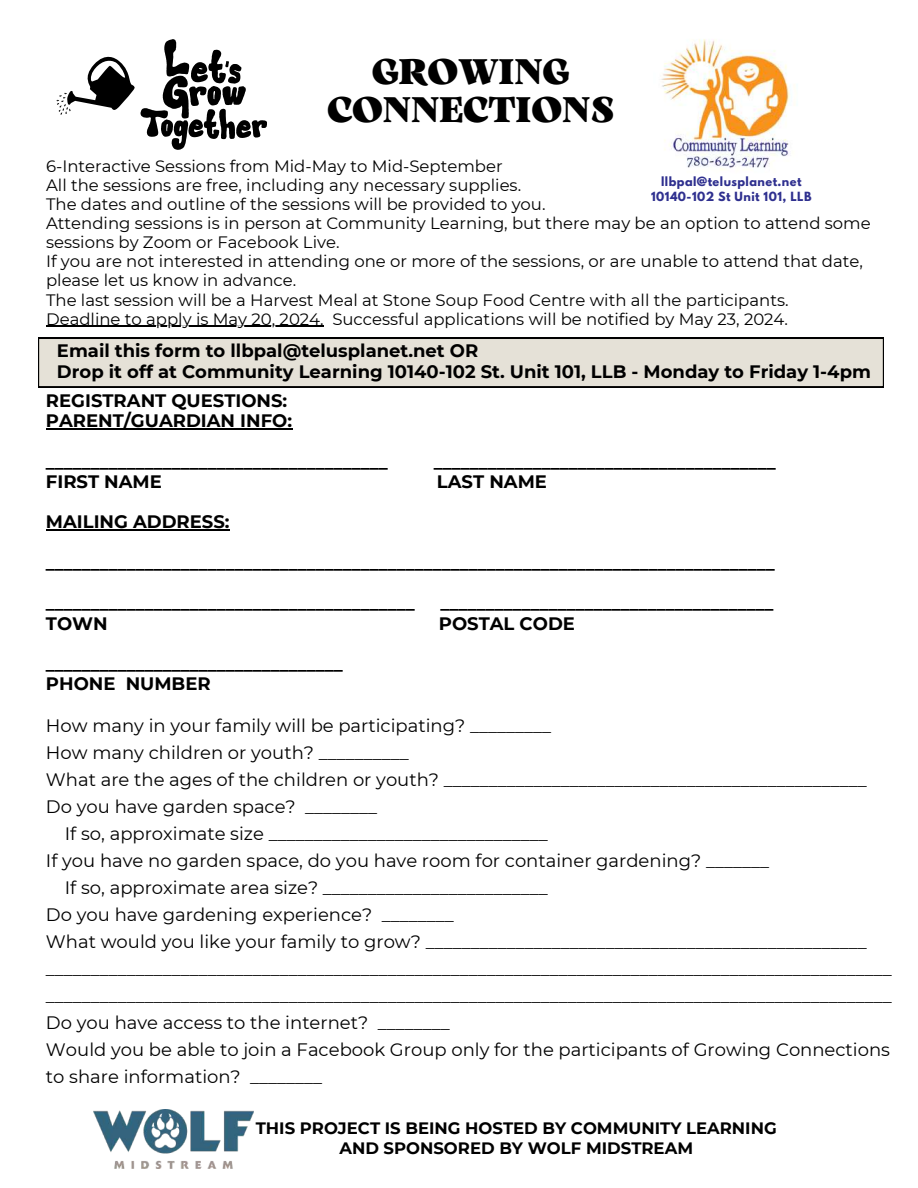
<style>
.page{position:relative;width:918px;height:1188px;background:#fff}
.page>*{position:absolute;margin:0;border:0;box-sizing:border-box;transform-origin:0 0}
.t1{font:800 35.4px/37.2px "Arsenica Antiqua";color:#000;text-align:center}
.t2{font:18px "Montserrat";color:#000}
.t3{font:700 18px/20.2px "Montserrat";color:#000}
.t4{font:16.5px/19.2px "Montserrat";color:#000}
.t5{font:700 16.5px/19.2px "Montserrat";color:#000;text-align:center}
.t6{font:700 11.25px/15.3px "League Spartan";letter-spacing:.04em;color:#2f308f;text-align:center}
</style>
<div class="page">
<svg style="left:56px;top:39px;width:211px;height:110px"></svg>
<img style="left:93px;top:1110px;width:160px;height:58px">
<hr style="left:46px;top:326px;width:278px;height:1px;background:#000">
<hr style="left:46px;top:428px;width:246px;height:1px;background:#000">
<hr style="left:46px;top:529px;width:184px;height:2px;background:#000">
<img style="left:661px;top:39px;width:129px;height:131px">
<div style="left:38px;top:338px;width:846px;height:49px;background:#e5e1d7"></div>
<h1 class="t1" style="left:327px;top:56px;width:288px">GROWING<br>CONNECTIONS</h1>
<p class="t4" style="left:46px;top:156px;width:826px">6-Interactive Sessions from Mid-May to Mid-September<br>All the sessions are free, including any necessary supplies.<br>The dates and outline of the sessions will be provided to you.<br>Attending sessions is in person at Community Learning, but there may be an option to attend some sessions by Zoom or Facebook Live.<br>If you are not interested in attending one or more of the sessions, or are unable to attend that date, please let us know in advance.<br>The last session will be a Harvest Meal at Stone Soup Food Centre with all the participants.<br>Deadline to apply is May 20, 2024. Successful applications will be notified by May 23, 2024.</p>
<p class="t6" style="left:651px;top:175px;width:162px">llbpal@telusplanet.net<br>10140-102 St Unit 101, LLB</p>
<p class="t3" style="left:57px;top:340px;width:816px;line-height:21.3px">Email this form to llbpal@telusplanet.net OR<br>Drop it off at Community Learning 10140-102 St. Unit 101, LLB - Monday to Friday 1-4pm</p>
<p class="t3" style="left:46px;top:390px;width:248px">REGISTRANT QUESTIONS:<br>PARENT/GUARDIAN INFO:</p>
<p class="t3" style="left:46px;top:451px;width:344px">______________________________________</p>
<p class="t3" style="left:434px;top:451px;width:344px">______________________________________</p>
<p class="t3" style="left:46px;top:471px;width:117px">FIRST NAME</p>
<p class="t3" style="left:437px;top:471px;width:111px">LAST NAME</p>
<p class="t3" style="left:46px;top:512px;width:185px">MAILING ADDRESS:</p>
<p class="t3" style="left:46px;top:552px;width:731px">_________________________________________________________________________________</p>
<p class="t3" style="left:46px;top:593px;width:371px">_________________________________________</p>
<p class="t3" style="left:440px;top:593px;width:335px">_____________________________________</p>
<p class="t3" style="left:46px;top:613px;width:63px">TOWN</p>
<p class="t3" style="left:439px;top:613px;width:138px">POSTAL CODE</p>
<p class="t3" style="left:46px;top:653px;width:299px">_________________________________<br>PHONE NUMBER</p>
<p class="t2" style="left:46px;top:714px;width:507px">How many in your family will be participating? _________</p>
<p class="t2" style="left:46px;top:741px;width:364px">How many children or youth? __________</p>
<p class="t2" style="left:46px;top:768px;width:822px">What are the ages of the children or youth? _______________________________________________</p>
<p class="t2" style="left:46px;top:795px;width:333px">Do you have garden space? ________</p>
<p class="t2" style="left:65px;top:822px;width:484px">If so, approximate size _______________________________</p>
<p class="t2" style="left:46px;top:849px;width:725px">If you have no garden space, do you have room for container gardening? _______</p>
<p class="t2" style="left:65px;top:876px;width:485px">If so, approximate area size? _________________________</p>
<p class="t2" style="left:46px;top:903px;width:409px">Do you have gardening experience? ________</p>
<p class="t2" style="left:46px;top:930px;width:822px">What would you like your family to grow? _________________________________________________</p>
<p class="t2" style="left:46px;top:957px;width:848px">______________________________________________________________________________________________</p>
<p class="t2" style="left:46px;top:984px;width:848px">______________________________________________________________________________________________</p>
<p class="t2" style="left:46px;top:1011px;width:405px">Do you have access to the internet? ________</p>
<p class="t2" style="left:46px;top:1038px;width:846px">Would you be able to join a Facebook Group only for the participants of Growing Connections</p>
<p class="t2" style="left:46px;top:1065px;width:278px">to share information? ________</p>
<p class="t5" style="left:256px;top:1119px;width:523px">THIS PROJECT IS BEING HOSTED BY COMMUNITY LEARNING<br>AND SPONSORED BY WOLF MIDSTREAM</p>
</div>
